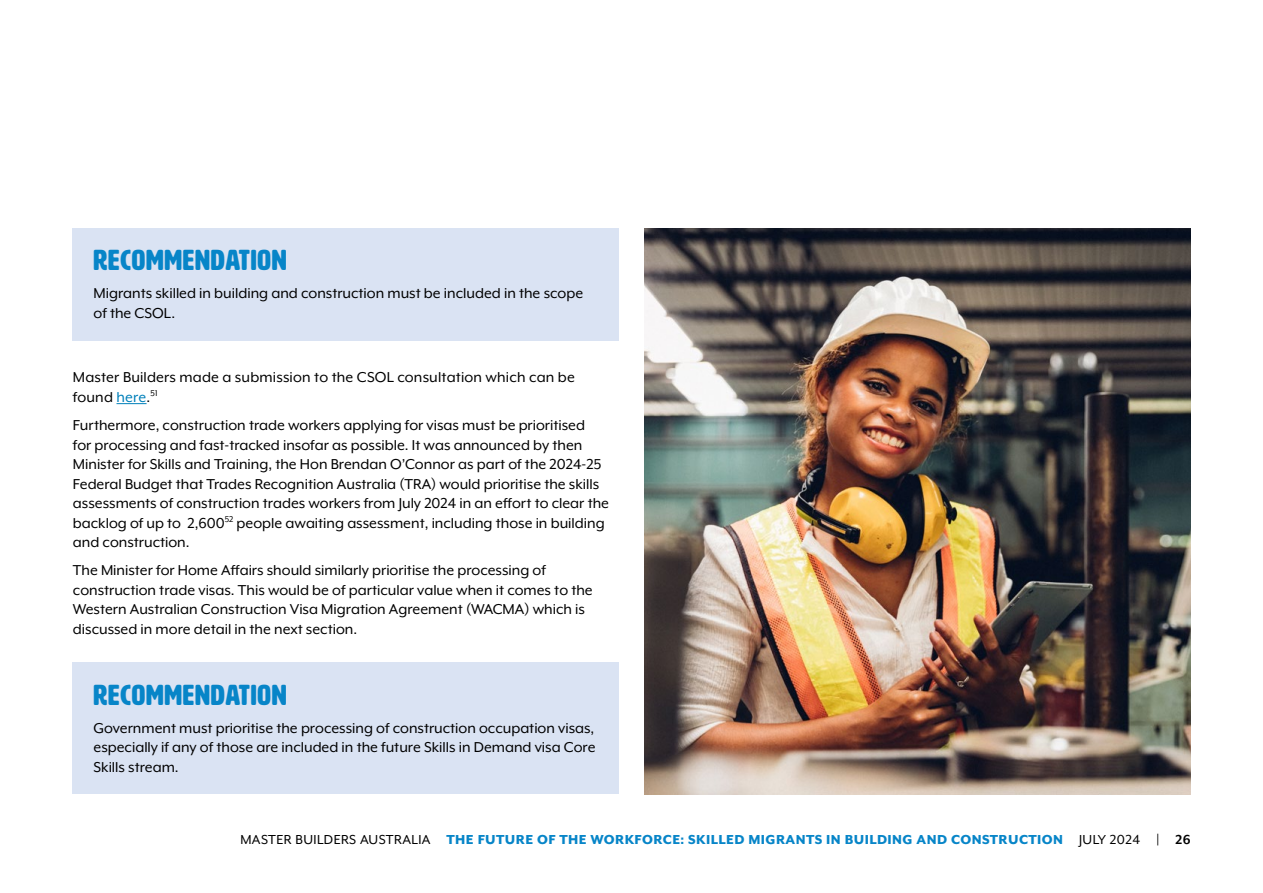
<style>
.page{position:relative;width:1263px;height:893px;background:#fff}
.page>*{position:absolute;margin:0;border:0;box-sizing:border-box;transform-origin:0 0}
.Head_2_remommendations_blue{font:28.5px "HWT Artz";letter-spacing:.03em;color:#0785c8}
.Body{font:16.5px/19.5px "Mr Eaves XL Mod OT";color:#000}
.t1{font:800 15px "Mr Eaves XL Mod OT";letter-spacing:.03em;color:#0785c8}
.s1{color:#0080ba}
.s2{font-weight:400;color:#000}
.s3{font-weight:700;color:#000}
</style>
<div class="page">
<div style="left:72px;top:663px;width:547px;height:131px;background:#dae3f3"></div>
<div style="left:72px;top:228px;width:547px;height:113px;background:#dae3f3"></div>
<hr style="left:116px;top:403px;width:31px;height:1px;background:#0080ba">
<img style="left:644px;top:228px;width:547px;height:566px">
<p class="Head_2_remommendations_blue" style="left:94px;top:245px;width:195px">RECOMMENDATION</p>
<p class="Body" style="left:94px;top:283px;width:491px">Migrants skilled in building and construction must be included in the scope of the CSOL.</p>
<p class="Body" style="left:73px;top:368px;width:503px">Master Builders made a submission to the CSOL consultation which can be found <span class="s1">here</span>.<sup>51</sup></p>
<p class="Body" style="left:73px;top:415px;width:538px">Furthermore, construction trade workers applying for visas must be prioritised<br>for processing and fast-tracked insofar as possible. It was announced by then Minister for Skills and Training, the Hon Brendan O’Connor as part of the 2024-25<br>Federal Budget that Trades Recognition Australia (TRA) would prioritise the skills assessments of construction trades workers from July 2024 in an effort to clear the backlog of up to 2,600<sup>52</sup> people awaiting assessment, including those in building and construction.</p>
<p class="Body" style="left:73px;top:560px;width:521px">The Minister for Home Affairs should similarly prioritise the processing of construction trade visas. This would be of particular value when it comes to the Western Australian Construction Visa Migration Agreement (WACMA) which is discussed in more detail in the next section.</p>
<p class="Head_2_remommendations_blue" style="left:94px;top:680px;width:195px">RECOMMENDATION</p>
<p class="Body" style="left:94px;top:718px;width:503px;text-align:justify">Government must prioritise the processing of construction occupation visas, especially if any of those are included in the future Skills in Demand visa Core Skills stream.</p>
<p class="t1" style="left:240px;top:832px;width:952px"><span class="s2">MASTER BUILDERS AUSTRALIA</span> THE FUTURE OF THE WORKFORCE: SKILLED MIGRANTS IN BUILDING AND CONSTRUCTION <span class="s2">JULY 2024</span> <span class="s3">| 26</span></p>
</div>
